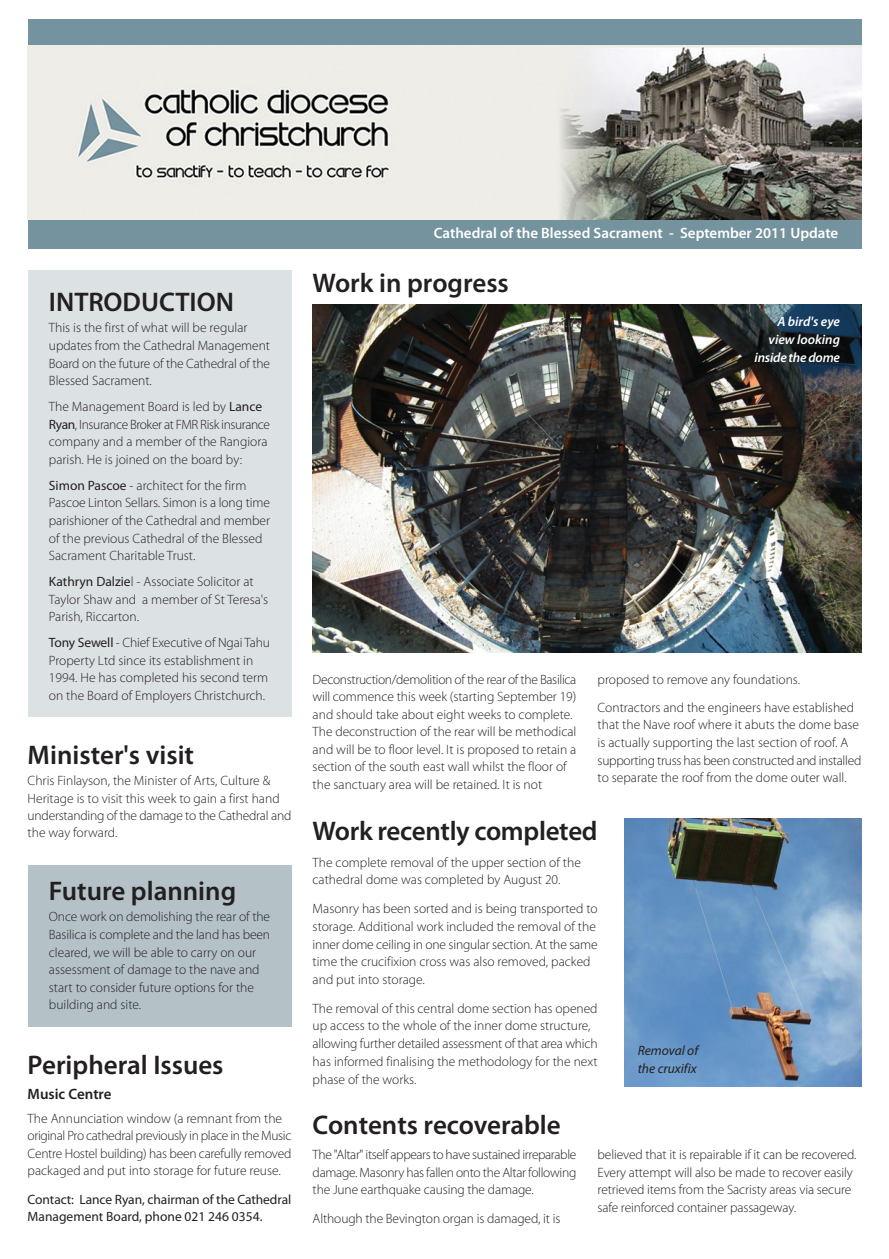
<style>
.page{position:relative;width:889px;height:1259px;background:#fff}
.page>*{position:absolute;margin:0;border:0;box-sizing:border-box;transform-origin:0 0}
.t1{font:600 27px "Myriad Pro";color:#231f20}
.t2{font:600 15px "Myriad Pro";color:#fff}
.t3{font:600 15px "Myriad Pro";color:#231f20}
.t4{font:300 13.5px/17.5px "Myriad Pro";color:#231f20}
.t5{font:300 13.5px/17.5px "Myriad Pro";letter-spacing:-.02em;color:#231f20}
.t6{font:13.5px/17.5px "Myriad Pro";letter-spacing:-.005em;color:#231f20}
.t7{font:italic 600 13.5px/18.1px "Myriad Pro";color:#fff;text-align:right}
.t8{font:italic 13.5px/18.1px "Myriad Pro";color:#231f20}
.s1{font-weight:400}
</style>
<div class="page">
<div style="left:28px;top:865px;width:263px;height:162px;background:#b4c1c7"></div>
<div style="left:28px;top:270px;width:263px;height:446px;background:#dce1e4"></div>
<div style="left:28px;top:200px;width:833px;height:49px;background:#75939e"></div>
<div style="left:28px;top:19px;width:833px;height:44px;background:#75939e"></div>
<img style="left:28px;top:45px;width:833px;height:174px">
<img style="left:313px;top:304px;width:548px;height:349px">
<img style="left:624px;top:819px;width:237px;height:267px">
<h1 class="t1" style="left:49px;top:291px;width:186px">INTRODUCTION</h1>
<p class="t4" style="left:49px;top:320px;width:223px">This is the first of what will be regular updates from the Cathedral Management Board on the future of the Cathedral of the Blessed Sacrament.</p>
<p class="t4" style="left:49px;top:399px;width:223px">The Management Board is led by <span class="s1">Lance Ryan</span>, Insurance Broker at FMR Risk insurance company and a member of the Rangiora parish. He is joined on the board by:</p>
<p class="t4" style="left:49px;top:478px;width:223px"><span class="s1">Simon Pascoe</span> - architect for the firm Pascoe Linton Sellars. Simon is a long time parishioner of the Cathedral and member of the previous Cathedral of the Blessed Sacrament Charitable Trust.</p>
<p class="t4" style="left:49px;top:574px;width:221px"><span class="s1">Kathryn Dalzie</span>l - Associate Solicitor at<br>Taylor Shaw and a member of St Teresa's<br>Parish, Riccarton.</p>
<p class="t4" style="left:49px;top:635px;width:223px"><span class="s1">Tony Sewell</span> - Chief Executive of Ngai Tahu Property Ltd since its establishment in 1994. He has completed his second term on the Board of Employers Christchurch.</p>
<h1 class="t1" style="left:28px;top:744px;width:168px">Minister's visit</h1>
<p class="t4" style="left:28px;top:773px;width:265px">Chris Finlayson, the Minister of Arts, Culture &amp; Heritage is to visit this week to gain a first hand understanding of the damage to the Cathedral and the way forward.</p>
<h1 class="t1" style="left:49px;top:880px;width:189px">Future planning</h1>
<p class="t4" style="left:49px;top:909px;width:223px">Once work on demolishing the rear of the Basilica is complete and the land has been cleared, we will be able to carry on our assessment of damage to the nave and start to consider future options for the building and site.</p>
<h1 class="t1" style="left:28px;top:1055px;width:197px">Peripheral Issues</h1>
<p class="t3" style="left:28px;top:1088px;width:85px">Music Centre</p>
<p class="t5" style="left:28px;top:1110px;width:265px">The Annunciation window (a remnant from the original Pro cathedral previously in place in the Music Centre Hostel building) has been carefully removed packaged and put into storage for future reuse.</p>
<p class="t6" style="left:28px;top:1191px;width:265px">Contact: Lance Ryan, chairman of the Cathedral<br>Management Board, phone 021 246 0354.</p>
<p class="t2" style="left:434px;top:227px;width:406px">Cathedral of the Blessed Sacrament - September 2011 Update</p>
<h1 class="t1" style="left:313px;top:272px;width:198px">Work in progress</h1>
<p class="t7" style="left:754px;top:313px;width:87px">A bird's eye view looking inside the dome</p>
<p class="t4" style="left:313px;top:672px;width:265px">Deconstruction/demolition of the rear of the Basilica will commence this week (starting September 19) and should take about eight weeks to complete.<br>The deconstruction of the rear will be methodical and will be to floor level. It is proposed to retain a section of the south east wall whilst the floor of the sanctuary area will be retained. It is not</p>
<p class="t4" style="left:597px;top:666px;width:258px;line-height:28.2px">proposed to remove any foundations.<br>Contractors and the engineers have established</p>
<p class="t4" style="left:597px;top:717px;width:265px">that the Nave roof where it abuts the dome base is actually supporting the last section of roof. A supporting truss has been constructed and installed to separate the roof from the dome outer wall.</p>
<h1 class="t1" style="left:313px;top:821px;width:286px">Work recently completed</h1>
<p class="t4" style="left:313px;top:854px;width:270px">The complete removal of the upper section of the cathedral dome was completed by August 20.</p>
<p class="t4" style="left:313px;top:901px;width:286px">Masonry has been sorted and is being transported to storage. Additional work included the removal of the inner dome ceiling in one singular section. At the same time the crucifixion cross was also removed, packed and put into storage.</p>
<p class="t4" style="left:313px;top:1000px;width:286px">The removal of this central dome section has opened up access to the whole of the inner dome structure, allowing further detailed assessment of that area which has informed finalising the methodology for the next phase of the works.</p>
<h1 class="t1" style="left:313px;top:1114px;width:250px">Contents recoverable</h1>
<p class="t8" style="left:638px;top:1042px;width:62px">Removal of the cruxifix</p>
<p class="t4" style="left:313px;top:1147px;width:265px;text-align:justify">The "Altar" itself appears to have sustained irreparable damage. Masonry has fallen onto the Altar following the June earthquake causing the damage.</p>
<p class="t4" style="left:313px;top:1210px;width:249px">Although the Bevington organ is damaged, it is</p>
<p class="t4" style="left:597px;top:1147px;width:260px">believed that it is repairable if it can be recovered.<br>Every attempt will also be made to recover easily retrieved items from the Sacristy areas via secure safe reinforced container passageway.</p>
</div>
